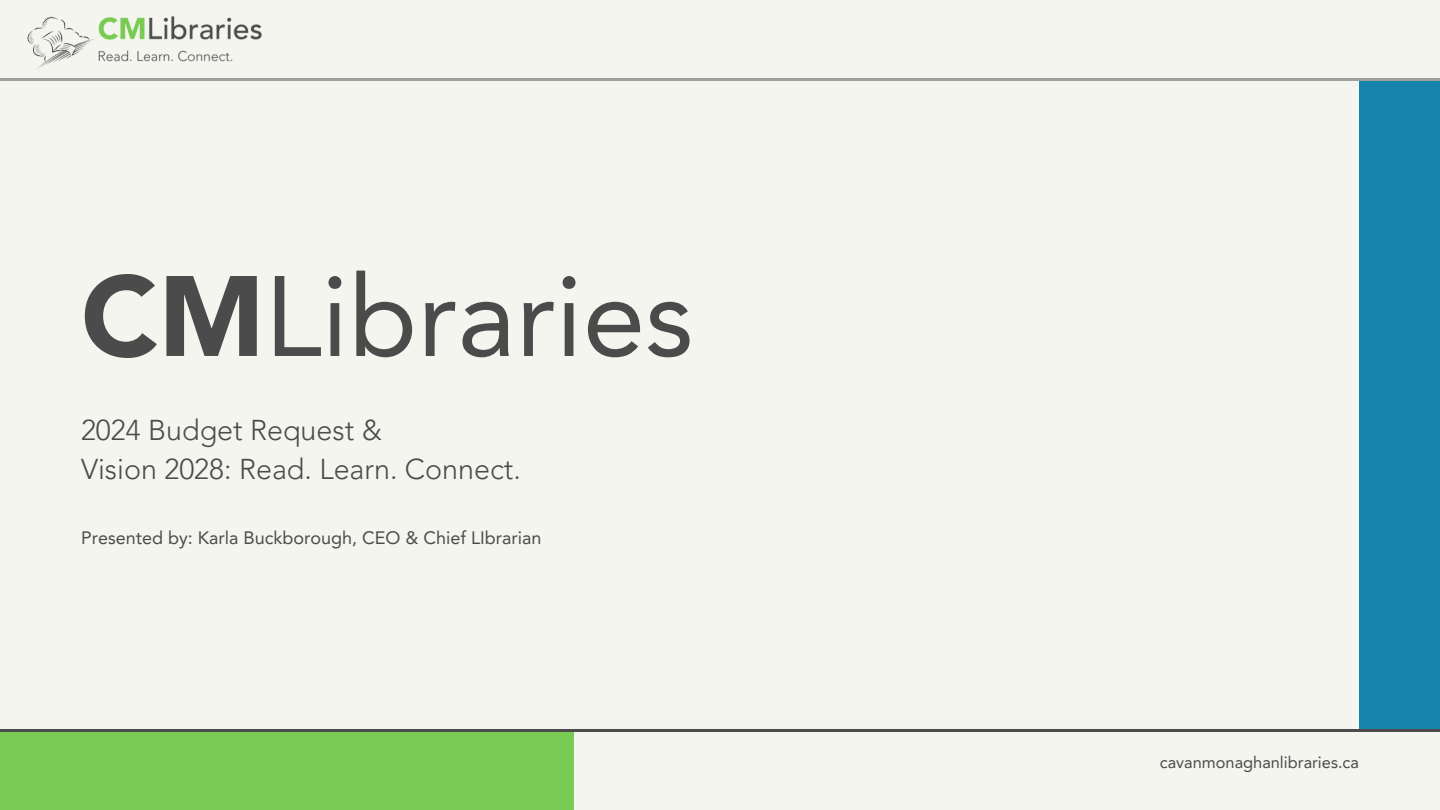
<style>
.page{position:relative;width:1440px;height:810px;background:#f4f5ef}
.page>*{position:absolute;margin:0;border:0;box-sizing:border-box;transform-origin:0 0}
.t1{font:112.9px "Avenir LT Pro";color:#4b4b4b}
.t2{font:300 28.7px "Avenir LT Pro";color:#4b4b4b}
.t3{font:18px "Avenir LT Pro";color:#4b4b4b}
.t4{font:16.4px "Avenir LT Pro";color:#4b4b4b}
.s1{font-weight:900}
</style>
<div class="page">
<div style="left:0;top:732px;width:574px;height:78px;background:#7acb53"></div>
<div style="left:1359px;top:81px;width:81px;height:648px;background:#1683ab"></div>
<hr style="left:0;top:78px;width:1440px;height:3px;background:#4b4b4b">
<hr style="left:0;top:729px;width:1440px;height:3px;background:#4b4b4b">
<img style="left:27px;top:16px;width:235px;height:53px">
<p class="t1" style="left:81px;top:271px;width:614px"><span class="s1">CM</span>Libraries</p>
<p class="t2" style="left:81px;top:418px;width:302px">2024 Budget Request &amp;</p>
<p class="t2" style="left:81px;top:458px;width:441px">Vision 2028: Read. Learn. Connect.</p>
<p class="t3" style="left:81px;top:530px;width:462px">Presented by: Karla Buckborough, CEO &amp; Chief LIbrarian</p>
<p class="t4" style="left:1160px;top:755px;width:201px">cavanmonaghanlibraries.ca</p>
</div>
